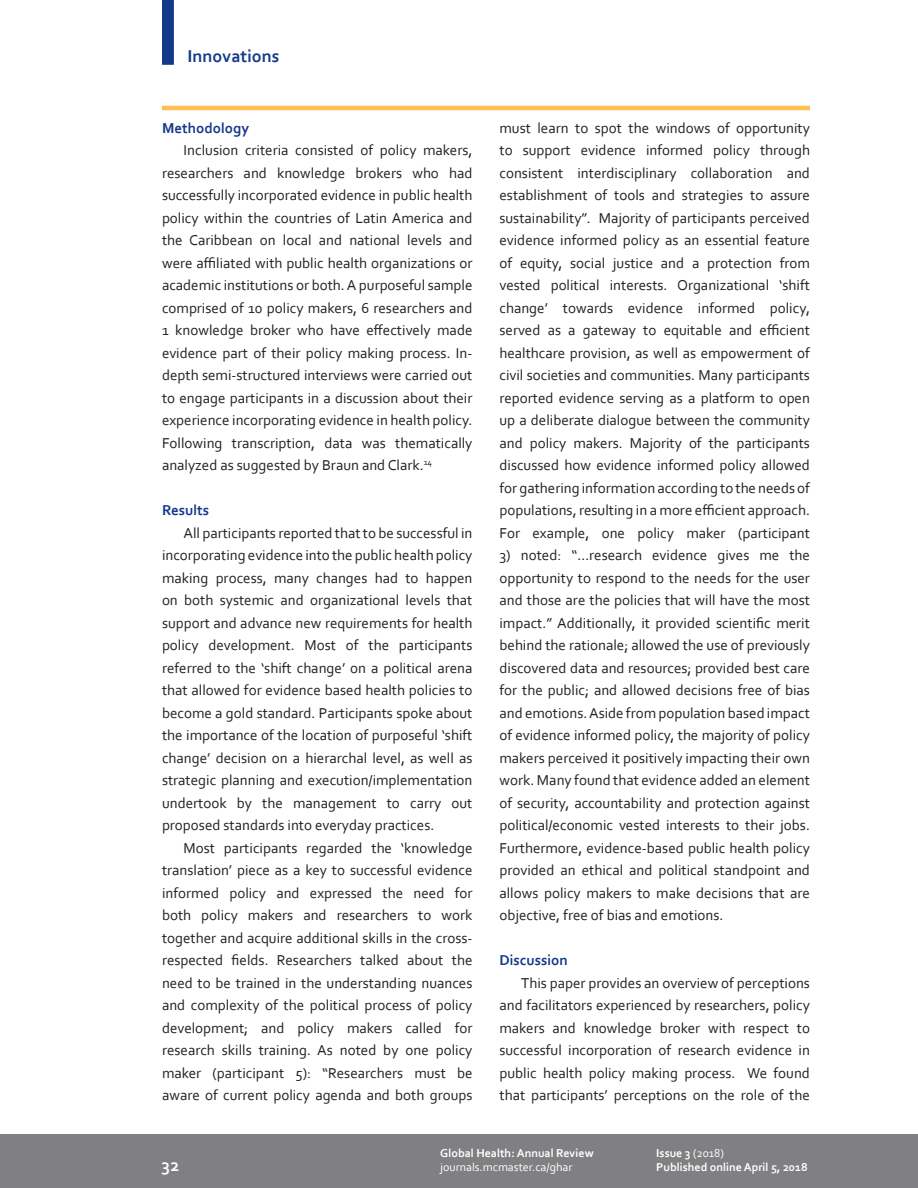
<style>
.page{position:relative;width:918px;height:1188px;background:#fff}
.page>*{position:absolute;margin:0;border:0;box-sizing:border-box;transform-origin:0 0}
.t1{font:700 18px "Corbel";color:#153889}
.t2{font:700 18px "Corbel";color:#fff}
.t3{font:15px/22.5px "Corbel";color:#231f20;text-align:justify}
.t4{font:700 15px "Corbel";color:#153889}
.t5{font:700 12px "Corbel";color:#fff}
.t6{font:12px "Corbel";color:#fff}
.s1{font-weight:400}
</style>
<div class="page">
<div style="left:0;top:1134px;width:918px;height:54px;background:#808083"></div>
<svg style="left:162px;top:0;width:12px;height:65px"></svg>
<hr style="left:162px;top:106px;width:648px;height:4px;background:#fdc056">
<p class="t1" style="left:188px;top:45px;width:93px">Innovations</p>
<p class="t4" style="left:162px;top:118px;width:89px">Methodology</p>
<p class="t3" style="left:162px;top:139px;width:312px;text-indent:22px">Inclusion criteria consisted of policy makers, researchers and knowledge brokers who had successfully incorporated evidence in public health policy within the countries of Latin America and the Caribbean on local and national levels and were affiliated with public health organizations or academic institutions or both. A purposeful sample comprised of 10 policy makers, 6 researchers and 1 knowledge broker who have effectively made evidence part of their policy making process. In&shy;depth semi-structured interviews were carried out to engage participants in a discussion about their experience incorporating evidence in health policy.<br>Following transcription, data was thematically analyzed as suggested by Braun and Clark.<sup>14</sup></p>
<p class="t4" style="left:162px;top:501px;width:49px">Results</p>
<p class="t3" style="left:162px;top:521px;width:312px;text-indent:22px">All participants reported that to be successful in incorporating evidence into the public health policy making process, many changes had to happen on both systemic and organizational levels that support and advance new requirements for health policy development. Most of the participants referred to the ‘shift change’ on a political arena that allowed for evidence based health policies to become a gold standard. Participants spoke about the importance of the location of purposeful ‘shift change’ decision on a hierarchal level, as well as strategic planning and execution/implementation undertook by the management to carry out proposed standards into everyday practices.</p>
<p class="t3" style="left:162px;top:836px;width:312px;text-indent:22px">Most participants regarded the ‘knowledge translation’ piece as a key to successful evidence informed policy and expressed the need for both policy makers and researchers to work together and acquire additional skills in the cross&shy;respected fields. Researchers talked about the need to be trained in the understanding nuances and complexity of the political process of policy development; and policy makers called for research skills training. As noted by one policy maker (participant 5): “Researchers must be aware of current policy agenda and both groups</p>
<p class="t3" style="left:500px;top:116px;width:312px">must learn to spot the windows of opportunity to support evidence informed policy through consistent interdisciplinary collaboration and establishment of tools and strategies to assure sustainability”. Majority of participants perceived evidence informed policy as an essential feature of equity, social justice and a protection from vested political interests. Organizational ‘shift change’ towards evidence informed policy, served as a gateway to equitable and efficient healthcare provision, as well as empowerment of civil societies and communities. Many participants reported evidence serving as a platform to open up a deliberate dialogue between the community and policy makers. Majority of the participants discussed how evidence informed policy allowed for gathering information according to the needs of populations, resulting in a more efficient approach.<br>For example, one policy maker (participant</p>
<p class="t3" style="left:500px;top:544px;width:312px">3) noted: “…research evidence gives me the opportunity to respond to the needs for the user and those are the policies that will have the most impact.” Additionally, it provided scientific merit behind the rationale; allowed the use of previously discovered data and resources; provided best care for the public; and allowed decisions free of bias and emotions. Aside from population based impact of evidence informed policy, the majority of policy makers perceived it positively impacting their own work. Many found that evidence added an element of security, accountability and protection against political/economic vested interests to their jobs.<br>Furthermore, evidence-based public health policy provided an ethical and political standpoint and allows policy makers to make decisions that are objective, free of bias and emotions.</p>
<p class="t4" style="left:500px;top:951px;width:70px">Discussion</p>
<p class="t3" style="left:500px;top:971px;width:312px;text-indent:22px">This paper provides an overview of perceptions and facilitators experienced by researchers, policy makers and knowledge broker with respect to successful incorporation of research evidence in public health policy making process. We found that participants’ perceptions on the role of the</p>
<p class="t2" style="left:162px;top:1154px;width:19px">32</p>
<p class="t5" style="left:440px;top:1146px;width:155px">Global Health: Annual Review</p>
<p class="t5" style="left:656px;top:1146px;width:69px">Issue 3 <span class="s1">(2018)</span></p>
<p class="t6" style="left:440px;top:1160px;width:134px">journals.mcmaster.ca/ghar</p>
<p class="t5" style="left:656px;top:1160px;width:153px">Published online April 5, 2018</p>
</div>
